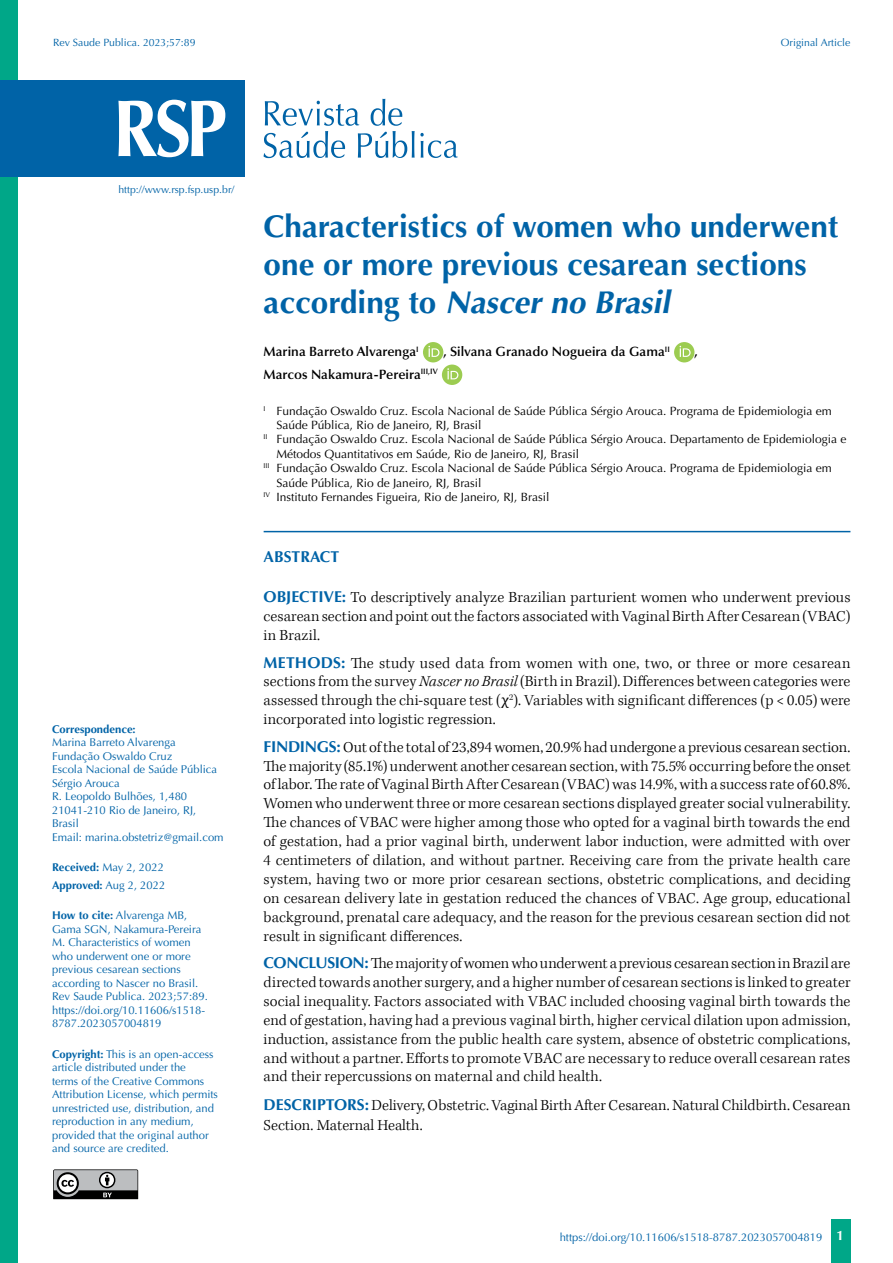
<style>
.page{position:relative;width:893px;height:1263px;background:#fff}
.page>*{position:absolute;margin:0;border:0;box-sizing:border-box;transform-origin:0 0}
.t1{font:700 31.5px/37.8px "Optima LT Std";color:#0063a7}
.t2{font:300 15.75px/18.9px "Kepler Std";color:#000;text-align:justify}
.t3{font:700 15.75px "Optima LT Std";color:#0063a7}
.t4{font:600 13.5px "Optima LT Std";color:#000}
.t5{font:12px "Optima LT Std";color:#000}
.t6{font:11.25px/13.5px "Optima LT Std";color:#0063a7}
.t7{font:700 11.25px/17.7px "Optima LT Std";color:#0063a7}
.t8{font:11.25px "Optima LT";color:#0063a7}
.t9{font:10.5px "Optima LT Std";color:#0063a7}
.s1{font-weight:400}
.s2{font-weight:700}
.s3{font-style:italic}
.s4{font-family:"Optima LT Std";font-weight:700;color:#0063a7}
.s5{font-family:"Cambria";font-weight:400}
.s6{font-family:"Optima LT Std";font-weight:700;font-size:13.5px;color:#fff}
</style>
<div class="page">
<div style="left:831px;top:1220px;width:20px;height:43px;background:#00a788"></div>
<svg style="left:53px;top:1169px;width:85px;height:30px;background:#7e7f80"></svg>
<div style="left:0;top:0;width:18px;height:1263px;background:#00a788"></div>
<hr style="left:264px;top:531px;width:586px;height:1px;background:#0063a7">
<div style="left:423px;top:342px;width:20px;height:20px;background:#9ccc51;border-radius:50%"></div>
<svg style="left:428px;top:346px;width:11px;height:11px"></svg>
<div style="left:674px;top:342px;width:20px;height:20px;background:#9ccc51;border-radius:50%"></div>
<svg style="left:679px;top:346px;width:12px;height:11px"></svg>
<div style="left:442px;top:365px;width:20px;height:20px;background:#9ccc51;border-radius:50%"></div>
<svg style="left:447px;top:368px;width:11px;height:11px"></svg>
<svg style="left:263px;top:99px;width:195px;height:59px"></svg>
<div style="left:0;top:80px;width:244px;height:96px;background:#0063a7"></div>
<svg style="left:118px;top:100px;width:107px;height:57px"></svg>
<p class="t9" style="left:53px;top:36px;width:144px">Rev Saude Publica. 2023;57:89</p>
<p class="t9" style="left:781px;top:36px;width:71px">Original Article</p>
<p class="t9" style="left:118px;top:183px;width:117px">http://www.rsp.fsp.usp.br/</p>
<p class="t7" style="left:52px;top:720px;width:85px">Correspondence:</p>
<p class="t6" style="left:52px;top:736px;width:173px">Marina Barreto Alvarenga<br>Fundação Oswaldo Cruz<br>Escola Nacional de Saúde Pública<br>Sérgio Arouca<br>R. Leopoldo Bulhões, 1,480<br>21041-210 Rio de Janeiro, RJ,<br>Brasil<br>Email: marina.obstetriz@gmail.com</p>
<p class="t7" style="left:52px;top:859px;width:115px">Received: <span class="s1">May 2, 2022<br></span>Approved: <span class="s1">Aug 2, 2022</span></p>
<p class="t6" style="left:52px;top:909px;width:157px"><span class="s2">How to cite:</span> Alvarenga MB,<br>Gama SGN, Nakamura-Pereira<br>M. Characteristics of women who underwent one or more previous cesarean sections according to Nascer no Brasil.<br>Rev Saude Publica. 2023;57:89. https://doi.org/10.11606/s1518-<br>8787.2023057004819</p>
<p class="t6" style="left:52px;top:1047px;width:167px"><span class="s2">Copyright:</span> This is an open-access article distributed under the<br>terms of the Creative Commons<br>Attribution License, which permits unrestricted use, distribution, and reproduction in any medium, provided that the original author and source are credited.</p>
<h1 class="t1" style="left:264px;top:208px;width:576px">Characteristics of women who underwent one or more previous cesarean sections<br>a c c o r d i n g t o <span class="s3">Nascer no Brasil</span></h1>
<p class="t4" style="left:264px;top:344px;width:157px">Marina Barreto Alvarenga<sup>I</sup></p>
<p class="t4" style="left:443px;top:344px;width:228px">, Silvana Granado Nogueira da Gama<sup>II</sup></p>
<p class="t4" style="left:694px;top:344px;width:5px">,</p>
<p class="t4" style="left:264px;top:366px;width:175px">Marcos Nakamura-Pereira<sup>III,IV</sup></p>
<p class="t5" style="left:264px;top:404px;width:569px"><sup>I</sup> Fundação Oswaldo Cruz. Escola Nacional de Saúde Pública Sérgio Arouca. Programa de Epidemiologia em</p>
<p class="t5" style="left:276px;top:418px;width:207px">Saúde Pública, Rio de Janeiro, RJ, Brasil</p>
<p class="t5" style="left:264px;top:432px;width:584px"><sup>II</sup> Fundação Oswaldo Cruz. Escola Nacional de Saúde Pública Sérgio Arouca. Departamento de Epidemiologia e</p>
<p class="t5" style="left:276px;top:447px;width:304px">Métodos Quantitativos em Saúde, Rio de Janeiro, RJ, Brasil</p>
<p class="t5" style="left:264px;top:461px;width:569px"><sup>III</sup> Fundação Oswaldo Cruz. Escola Nacional de Saúde Pública Sérgio Arouca. Programa de Epidemiologia em</p>
<p class="t5" style="left:276px;top:476px;width:207px">Saúde Pública, Rio de Janeiro, RJ, Brasil</p>
<p class="t5" style="left:264px;top:490px;width:287px"><sup>IV</sup> Instituto Fernandes Figueira, Rio de Janeiro, RJ, Brasil</p>
<p class="t3" style="left:264px;top:548px;width:77px">ABSTRACT</p>
<p class="t2" style="left:264px;top:589px;width:588px"><span class="s4">OBJECTIVE:</span> To descriptively analyze Brazilian parturient women who underwent previous cesarean section and point out the factors associated with Vaginal Birth After Cesarean (VBAC) in Brazil.</p>
<p class="t2" style="left:264px;top:654px;width:588px"><span class="s4">METHODS:</span> The study used data from women with one, two, or three or more cesarean sections from the survey <span class="s3">Nascer no Brasil</span> (Birth in Brazil). Differences between categories were assessed through the chi-square test (<span class="s5">χ</span><sup>2</sup>). Variables with significant differences (p &lt; 0.05) were incorporated into logistic regression.</p>
<p class="t2" style="left:264px;top:738px;width:588px"><span class="s4">FINDINGS:</span> Out of the total of 23,894 women, 20.9% had undergone a previous cesarean section.<br>The majority (85.1%) underwent another cesarean section, with 75.5% occurring before the onset of labor. The rate of Vaginal Birth After Cesarean (VBAC) was 14.9%, with a success rate of 60.8%.<br>Women who underwent three or more cesarean sections displayed greater social vulnerability.<br>The chances of VBAC were higher among those who opted for a vaginal birth towards the end of gestation, had a prior vaginal birth, underwent labor induction, were admitted with over 4 centimeters of dilation, and without partner. Receiving care from the private health care system, having two or more prior cesarean sections, obstetric complications, and deciding on cesarean delivery late in gestation reduced the chances of VBAC. Age group, educational background, prenatal care adequacy, and the reason for the previous cesarean section did not result in significant differences.</p>
<p class="t2" style="left:264px;top:954px;width:588px"><span class="s4">CONCLUSION:</span> The majority of women who underwent a previous cesarean section in Brazil are directed towards another surgery, and a higher number of cesarean sections is linked to greater social inequality. Factors associated with VBAC included choosing vaginal birth towards the end of gestation, having had a previous vaginal birth, higher cervical dilation upon admission, induction, assistance from the public health care system, absence of obstetric complications, and without a partner. Efforts to promote VBAC are necessary to reduce overall cesarean rates and their repercussions on maternal and child health.</p>
<p class="t2" style="left:264px;top:1095px;width:588px;line-height:19.8px"><span class="s4">DESCRIPTORS:</span> Delivery, Obstetric. Vaginal Birth After Cesarean. Natural Childbirth. Cesarean<br>Section. Maternal Health.</p>
<p class="t8" style="left:560px;top:1230px;width:286px">https://doi.org/10.11606/s1518-8787.2023057004819 <span class="s6">1</span></p>
</div>
